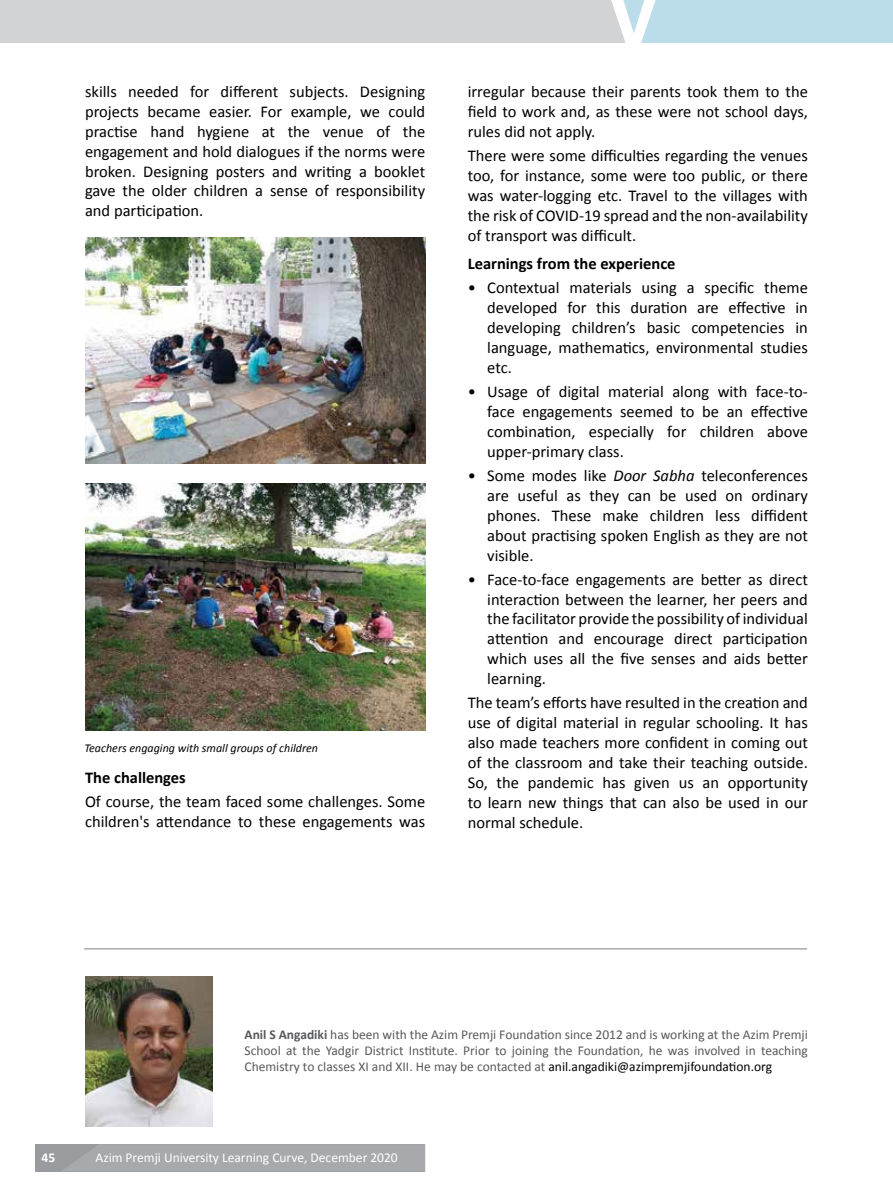
<style>
.page{position:relative;width:893px;height:1191px;background:#fff}
.page>*{position:absolute;margin:0;border:0;box-sizing:border-box;transform-origin:0 0}
.t1{font:16.5px/20px "Calibri";color:#000;text-align:justify}
.t2{font:700 16.5px "Calibri";color:#000}
.t3{font:13.5px/16.2px "Calibri";color:#58595b;text-align:justify}
.t4{font:13.5px "Calibri";color:#fff}
.t5{font:700 13.5px "Calibri";color:#fff}
.t6{font:italic 12px "Calibri";color:#000}
.s1{font-style:italic}
.s2{font-weight:700}
.s3{color:#000}
</style>
<div class="page">
<div style="left:35px;top:1144px;width:390px;height:27px;background:#999b9e"></div>
<div style="left:62px;top:1144px;width:363px;height:27px;background:#a7a9ac"></div>
<div style="left:0;top:0;width:893px;height:43px;background:#d1d3d4"></div>
<svg style="left:611px;top:0;width:282px;height:43px;background:#c0dfea"></svg>
<hr style="left:84px;top:948px;width:723px;height:1px;background:#a7a9ac">
<img style="left:85px;top:976px;width:127px;height:150px">
<img style="left:85px;top:238px;width:340px;height:225px">
<img style="left:85px;top:483px;width:340px;height:247px">
<p class="t1" style="left:85px;top:82px;width:342px">skills needed for different subjects. Designing projects became easier. For example, we could practise hand hygiene at the venue of the engagement and hold dialogues if the norms were broken. Designing posters and writing a booklet gave the older children a sense of responsibility and participation.</p>
<p class="t6" style="left:84px;top:741px;width:235px">Teachers engaging with small groups of children</p>
<p class="t2" style="left:85px;top:767px;width:102px">The challenges</p>
<p class="t1" style="left:85px;top:792px;width:342px">Of course, the team faced some challenges. Some children's attendance to these engagements was</p>
<p class="t1" style="left:468px;top:82px;width:342px">irregular because their parents took them to the field to work and, as these were not school days, rules did not apply.</p>
<p class="t1" style="left:468px;top:146px;width:342px">There were some difficulties regarding the venues too, for instance, some were too public, or there was water-logging etc. Travel to the villages with the risk of COVID-19 spread and the non-availability of transport was difficult.</p>
<p class="t2" style="left:468px;top:254px;width:209px">Learnings from the experience</p>
<p class="t1" style="left:487px;top:278px;width:322px;text-indent:-20px">• Contextual materials using a specific theme developed for this duration are effective in developing children’s basic competencies in language, mathematics, environmental studies etc.</p>
<p class="t1" style="left:487px;top:382px;width:322px;text-indent:-20px">• Usage of digital material along with face-to&shy;face engagements seemed to be an effective combination, especially for children above upper-primary class.</p>
<p class="t1" style="left:487px;top:465px;width:322px;text-indent:-20px">• Some modes like <span class="s1">Door Sabha</span> teleconferences are useful as they can be used on ordinary phones. These make children less diffident about practising spoken English as they are not visible.</p>
<p class="t1" style="left:487px;top:569px;width:322px;text-indent:-20px">• Face-to-face engagements are better as direct interaction between the learner, her peers and the facilitator provide the possibility of individual attention and encourage direct participation which uses all the five senses and aids better learning.</p>
<p class="t1" style="left:468px;top:693px;width:342px">The team’s efforts have resulted in the creation and use of digital material in regular schooling. It has also made teachers more confident in coming out of the classroom and take their teaching outside.<br>So, the pandemic has given us an opportunity to learn new things that can also be used in our normal schedule.</p>
<p class="t3" style="left:244px;top:1026px;width:565px"><span class="s2">Anil S Angadiki</span> has been with the Azim Premji Foundation since 2012 and is working at the Azim Premji School at the Yadgir District Institute. Prior to joining the Foundation, he was involved in teaching Chemistry to classes XI and XII. He may be contacted at <span class="s3">anil.angadiki@azimpremjifoundation.org</span></p>
<p class="t5" style="left:42px;top:1149px;width:15px">45</p>
<p class="t4" style="left:96px;top:1148px;width:304px">Azim Premji University Learning Curve, December 2020</p>
</div>
